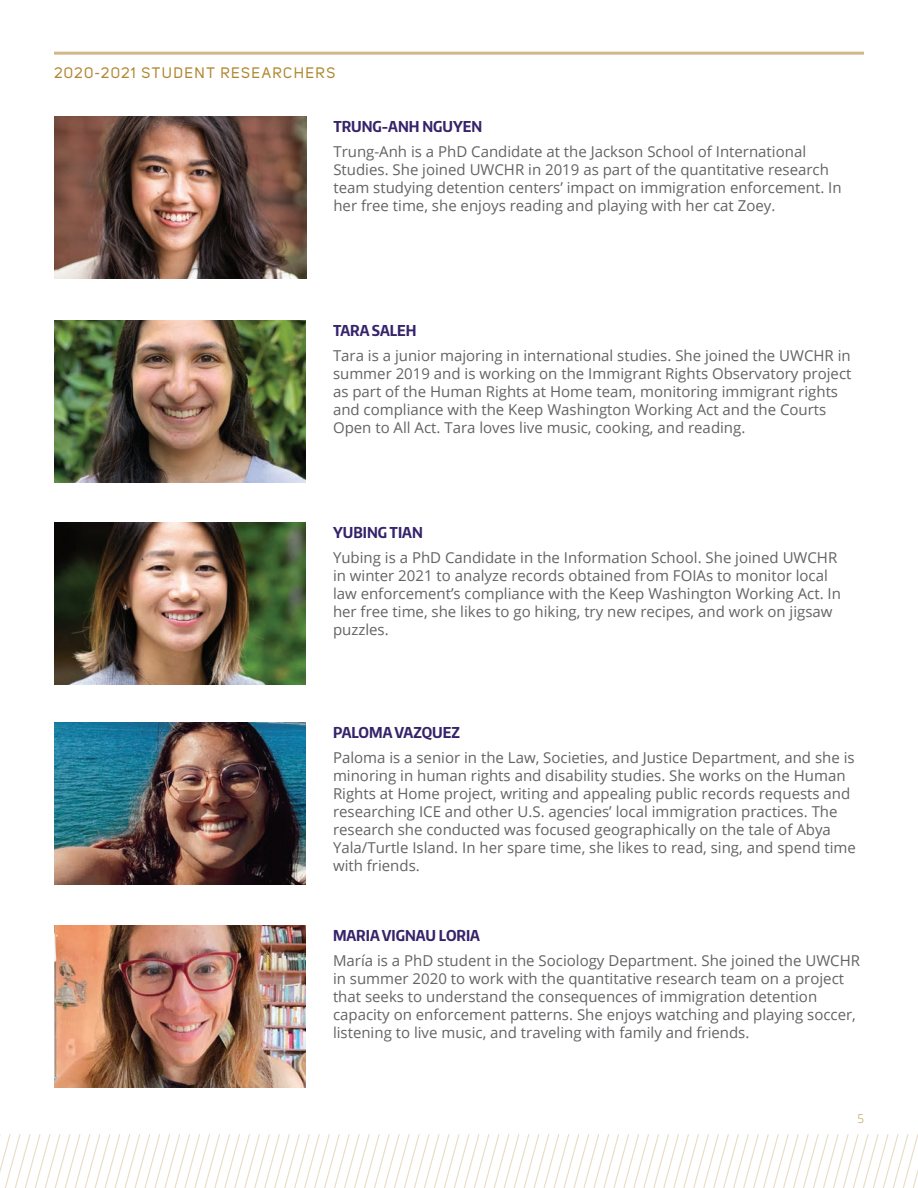
<style>
.page{position:relative;width:918px;height:1188px;background:#fff}
.page>*{position:absolute;margin:0;border:0;box-sizing:border-box;transform-origin:0 0}
.Secondary_text{font:15px/18px "Open Sans";color:#636366}
.Purple_secondary_sub{font:700 15px "Encode Sans Condensed";color:#36236a}
.t1{font:15px "Uni Sans";letter-spacing:.1em;color:#ae862d}
.t2{font:100 12px "Encode Sans Wide";color:#ae862d}
</style>
<div class="page">
<svg style="left:0;top:1134px;width:918px;height:54px"></svg>
<hr style="left:54px;top:52px;width:810px;height:3px;background:#d2b886">
<img style="left:54px;top:321px;width:252px;height:162px">
<img style="left:55px;top:523px;width:251px;height:162px">
<img style="left:54px;top:723px;width:252px;height:162px">
<img style="left:54px;top:926px;width:252px;height:162px">
<img style="left:55px;top:117px;width:251px;height:162px">
<p class="t1" style="left:54px;top:64px;width:283px">2020-2021 STUDENT RESEARCHERS</p>
<p class="Purple_secondary_sub" style="left:333px;top:117px;width:150px">TRUNG-ANH NGUYEN</p>
<p class="Secondary_text" style="left:333px;top:142px;width:510px">Trung-Anh is a PhD Candidate at the Jackson School of International Studies. She joined UWCHR in 2019 as part of the quantitative research team studying detention centers’ impact on immigration enforcement. In her free time, she enjoys reading and playing with her cat Zoey.</p>
<p class="Purple_secondary_sub" style="left:333px;top:320px;width:85px">TARA SALEH</p>
<p class="Secondary_text" style="left:333px;top:346px;width:520px">Tara is a junior majoring in international studies. She joined the UWCHR in summer 2019 and is working on the Immigrant Rights Observatory project as part of the Human Rights at Home team, monitoring immigrant rights and compliance with the Keep Washington Working Act and the Courts Open to All Act. Tara loves live music, cooking, and reading.</p>
<p class="Purple_secondary_sub" style="left:333px;top:523px;width:91px">YUBING TIAN</p>
<p class="Secondary_text" style="left:333px;top:548px;width:509px">Yubing is a PhD Candidate in the Information School. She joined UWCHR in winter 2021 to analyze records obtained from FOIAs to monitor local law enforcement’s compliance with the Keep Washington Working Act. In her free time, she likes to go hiking, try new recipes, and work on jigsaw puzzles.</p>
<p class="Purple_secondary_sub" style="left:333px;top:723px;width:128px">PALOMA VAZQUEZ</p>
<p class="Secondary_text" style="left:333px;top:748px;width:524px">Paloma is a senior in the Law, Societies, and Justice Department, and she is minoring in human rights and disability studies. She works on the Human Rights at Home project, writing and appealing public records requests and researching ICE and other U.S. agencies’ local immigration practices. The research she conducted was focused geographically on the tale of Abya Yala/Turtle Island. In her spare time, she likes to read, sing, and spend time with friends.</p>
<p class="Purple_secondary_sub" style="left:333px;top:926px;width:148px">MARIA VIGNAU LORIA</p>
<p class="Secondary_text" style="left:333px;top:951px;width:529px">María is a PhD student in the Sociology Department. She joined the UWCHR in summer 2020 to work with the quantitative research team on a project that seeks to understand the consequences of immigration detention capacity on enforcement patterns. She enjoys watching and playing soccer, listening to live music, and traveling with family and friends.</p>
<p class="t2" style="left:858px;top:1111px;width:8px">5</p>
</div>
